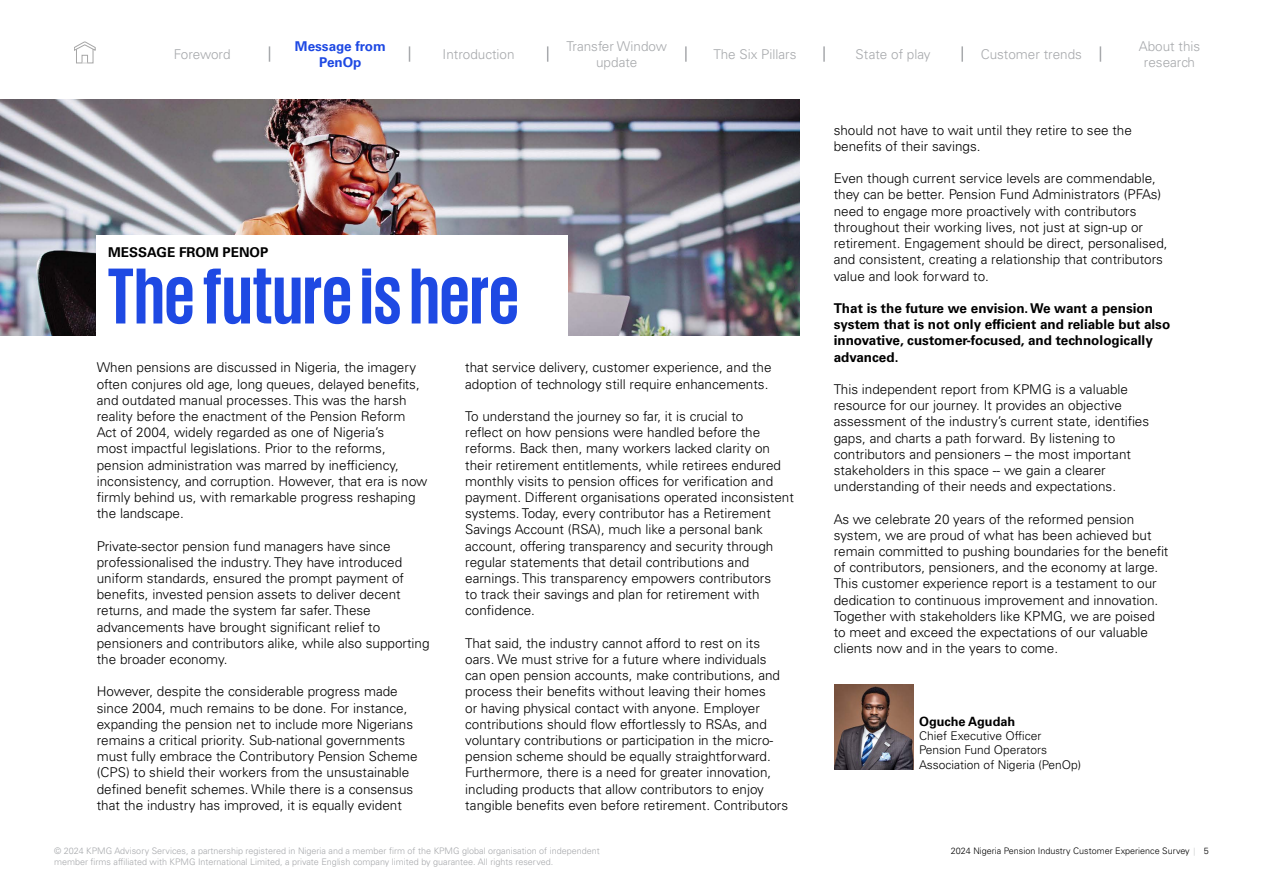
<style>
.page{position:relative;width:1263px;height:893px;background:#fff}
.page>*{position:absolute;margin:0;border:0;box-sizing:border-box;transform-origin:0 0}
.t1{font:700 81px "KPMG";color:#1e49e3}
.t2{font:300 13.5px/16.2px "Univers LT Std";color:#000}
.t3{font:700 13.5px/16.2px "Univers LT Std";color:#000}
.t4{font:300 13.5px/16.2px "Univers LT Std";color:#a7a9ac;text-align:center}
.t5{font:700 13.5px/16.2px "Univers LT Std";color:#1e49e3;text-align:center}
.t6{font:700 12.75px "Univers LT Std";color:#000}
.t7{font:300 12px/14.4px "Univers LT Std";color:#000}
.t8{font:300 9px "Univers LT Std";color:#a7a9ac}
.t9{font:300 9px "Univers LT Std";color:#000}
</style>
<div class="page">
<svg style="left:74px;top:42px;width:21px;height:9px"></svg>
<div style="left:76px;top:49px;width:17px;height:14px;border:1px solid #a6a6a6"></div>
<div style="left:82px;top:55px;width:6px;height:8px;border:1px solid #a6a6a6"></div>
<svg style="left:269px;top:46px;width:1px;height:16px"></svg>
<svg style="left:409px;top:46px;width:1px;height:16px"></svg>
<svg style="left:547px;top:46px;width:1px;height:16px"></svg>
<svg style="left:685px;top:46px;width:2px;height:16px"></svg>
<svg style="left:823px;top:46px;width:2px;height:16px"></svg>
<svg style="left:961px;top:46px;width:2px;height:16px"></svg>
<svg style="left:1100px;top:46px;width:1px;height:16px"></svg>
<img style="left:0;top:100px;width:799px;height:236px">
<div style="left:97px;top:235px;width:471px;height:111px;background:#fff"></div>
<img style="left:835px;top:684px;width:78px;height:86px">
<p class="t5" style="left:295px;top:38px;width:92px">Message from<br>PenOp</p>
<p class="t4" style="left:174px;top:46px;width:58px">Foreword</p>
<p class="t4" style="left:443px;top:46px;width:74px">Introduction</p>
<p class="t4" style="left:567px;top:38px;width:102px">Transfer Window update</p>
<p class="t4" style="left:713px;top:46px;width:84px">The Six Pillars</p>
<p class="t4" style="left:856px;top:46px;width:77px">State of play</p>
<p class="t4" style="left:981px;top:46px;width:103px">Customer trends</p>
<p class="t4" style="left:1139px;top:38px;width:63px">About this research</p>
<p class="t3" style="left:108px;top:244px;width:162px">MESSAGE FROM PENOP</p>
<h1 class="t1" style="left:107px;top:255px;width:413px">The future is here</h1>
<p class="t2" style="left:97px;top:359px;width:332px">When pensions are discussed in Nigeria, the imagery often conjures old age, long queues, delayed benefits, and outdated manual processes. This was the harsh reality before the enactment of the Pension Reform Act of 2004, widely regarded as one of Nigeria’s<br>most impactful legislations. Prior to the reforms, pension administration was marred by inefficiency, inconsistency, and corruption. However, that era is now firmly behind us, with remarkable progress reshaping the landscape.</p>
<p class="t2" style="left:97px;top:538px;width:334px">Private-sector pension fund managers have since professionalised the industry. They have introduced uniform standards, ensured the prompt payment of benefits, invested pension assets to deliver decent returns, and made the system far safer. These advancements have brought significant relief to pensioners and contributors alike, while also supporting the broader economy.</p>
<p class="t2" style="left:97px;top:683px;width:322px">However, despite the considerable progress made since 2004, much remains to be done. For instance, expanding the pension net to include more Nigerians remains a critical priority. Sub-national governments must fully embrace the Contributory Pension Scheme (CPS) to shield their workers from the unsustainable defined benefit schemes. While there is a consensus that the industry has improved, it is equally evident</p>
<p class="t2" style="left:465px;top:359px;width:308px">that service delivery, customer experience, and the adoption of technology still require enhancements.</p>
<p class="t2" style="left:465px;top:408px;width:330px">To understand the journey so far, it is crucial to<br>reflect on how pensions were handled before the reforms. Back then, many workers lacked clarity on their retirement entitlements, while retirees endured monthly visits to pension offices for verification and payment. Different organisations operated inconsistent systems. Today, every contributor has a Retirement Savings Account (RSA), much like a personal bank account, offering transparency and security through regular statements that detail contributions and earnings. This transparency empowers contributors<br>to track their savings and plan for retirement with confidence.</p>
<p class="t2" style="left:465px;top:635px;width:324px">That said, the industry cannot afford to rest on its oars. We must strive for a future where individuals can open pension accounts, make contributions, and process their benefits without leaving their homes<br>or having physical contact with anyone. Employer contributions should flow effortlessly to RSAs, and voluntary contributions or participation in the micro&shy;pension scheme should be equally straightforward.<br>Furthermore, there is a need for greater innovation, including products that allow contributors to enjoy tangible benefits even before retirement. Contributors</p>
<p class="t2" style="left:834px;top:122px;width:300px">should not have to wait until they retire to see the benefits of their savings.</p>
<p class="t2" style="left:834px;top:170px;width:335px">Even though current service levels are commendable, they can be better. Pension Fund Administrators (PFAs) need to engage more proactively with contributors throughout their working lives, not just at sign-up or retirement. Engagement should be direct, personalised, and consistent, creating a relationship that contributors value and look forward to.</p>
<p class="t3" style="left:834px;top:300px;width:338px">That is the future we envision. We want a pension system that is not only efficient and reliable but also innovative, customer-focused, and technologically advanced.</p>
<p class="t2" style="left:834px;top:381px;width:317px">This independent report from KPMG is a valuable resource for our journey. It provides an objective assessment of the industry’s current state, identifies gaps, and charts a path forward. By listening to contributors and pensioners – the most important stakeholders in this space -- we gain a clearer understanding of their needs and expectations.</p>
<p class="t2" style="left:834px;top:511px;width:336px">As we celebrate 20 years of the reformed pension system, we are proud of what has been achieved but remain committed to pushing boundaries for the benefit of contributors, pensioners, and the economy at large.<br>This customer experience report is a testament to our dedication to continuous improvement and innovation.<br>Together with stakeholders like KPMG, we are poised to meet and exceed the expectations of our valuable clients now and in the years to come.</p>
<p class="t6" style="left:919px;top:714px;width:98px">Oguche Agudah</p>
<p class="t7" style="left:919px;top:729px;width:163px">Chief Executive Officer<br>Pension Fund Operators<br>Association of Nigeria (PenOp)</p>
<p class="t8" style="left:54px;top:846px;width:547px">© 2024 KPMG Advisory Services, a partnership registered in Nigeria and a member firm of the KPMG global organisation of independent</p>
<p class="t9" style="left:1204px;top:846px;width:7px">5</p>
<p class="t8" style="left:54px;top:856px;width:501px">member firms affiliated with KPMG International Limited, a private English company limited by guarantee. All rights reserved.</p>
<p class="t9" style="left:951px;top:846px;width:240px">2024 Nigeria Pension Industry Customer Experience Survey</p>
</div>
